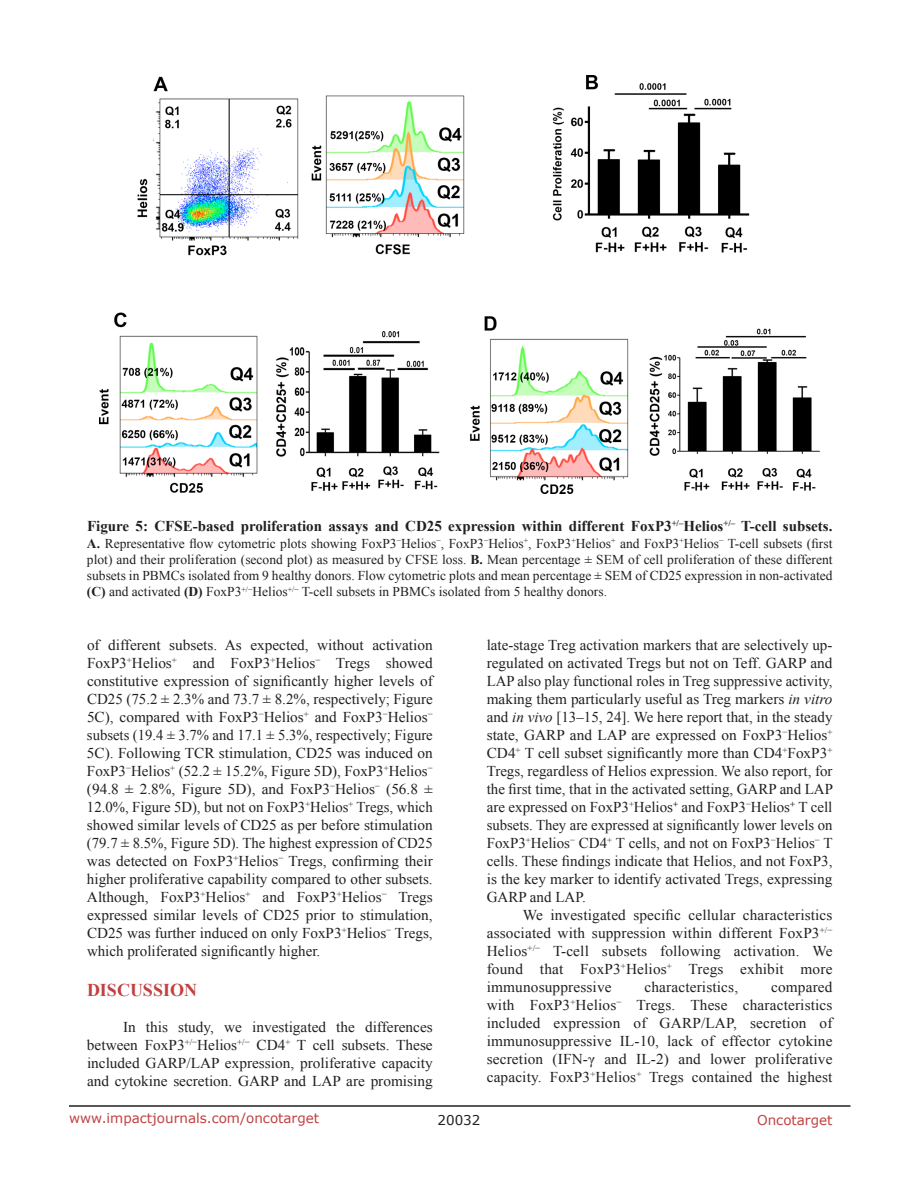
<style>
.page{position:relative;width:918px;height:1188px;background:#fff}
.page>*{position:absolute;margin:0;border:0;box-sizing:border-box;transform-origin:0 0}
.t1{font:700 18px "Times New Roman";color:#c14141}
.t2{font:15px/18px "Times New Roman";color:#231f20;text-align:justify}
.t3{font:700 15px "Times New Roman";color:#231f20}
.t4{font:13.5px/16.2px "Times New Roman";color:#231f20;text-align:justify}
.t5{font:13.5px "Verdana";color:#c14141}
.t6{font:13.5px "Verdana";color:#231f20}
.s1{font-weight:700}
.s2{font-style:italic}
</style>
<div class="page">
<hr style="left:69px;top:1105px;width:781px;height:2px;background:#231f20">
<img style="left:100px;top:76px;width:720px;height:418px">
<p class="t3" style="left:87px;top:516px;width:747px">Figure 5: CFSE-based proliferation assays and CD25 expression within different FoxP3<sup>+/–</sup>Helios<sup>+/–</sup> T-cell subsets.</p>
<p class="t4" style="left:87px;top:535px;width:747px"><span class="s1">A.</span> Representative flow cytometric plots showing FoxP3<sup>−</sup>Helios<sup>−</sup>, FoxP3<sup>−</sup>Helios<sup>+</sup>, FoxP3<sup>+</sup>Helios<sup>+</sup> and FoxP3<sup>+</sup>Helios<sup>−</sup> T-cell subsets (first plot) and their proliferation (second plot) as measured by CFSE loss. <span class="s1">B.</span> Mean percentage ± SEM of cell proliferation of these different subsets in PBMCs isolated from 9 healthy donors. Flow cytometric plots and mean percentage ± SEM of CD25 expression in non-activated <span class="s1">(C)</span> and activated <span class="s1">(D)</span> FoxP3<sup>+/−</sup>Helios<sup>+/−</sup> T-cell subsets in PBMCs isolated from 5 healthy donors.</p>
<p class="t2" style="left:87px;top:636px;width:347px">of different subsets. As expected, without activation FoxP3<sup>+</sup>Helios<sup>+</sup> and FoxP3<sup>+</sup>Helios<sup>−</sup> Tregs showed constitutive expression of significantly higher levels of CD25 (75.2 ± 2.3% and 73.7 ± 8.2%, respectively; Figure 5C), compared with FoxP3<sup>−</sup>Helios<sup>+</sup> and FoxP3<sup>−</sup>Helios<sup>− </sup>subsets (19.4 ± 3.7% and 17.1 ± 5.3%, respectively; Figure 5C). Following TCR stimulation, CD25 was induced on FoxP3<sup>−</sup>Helios<sup>+</sup> (52.2 ± 15.2%, Figure 5D), FoxP3<sup>+</sup>Helios<sup>− </sup>(94.8 ± 2.8%, Figure 5D), and FoxP3<sup>−</sup>Helios<sup>−</sup> (56.8 ± 12.0%, Figure 5D), but not on FoxP3<sup>+</sup>Helios<sup>+</sup> Tregs, which showed similar levels of CD25 as per before stimulation (79.7 ± 8.5%, Figure 5D). The highest expression of CD25 was detected on FoxP3<sup>+</sup>Helios<sup>−</sup> Tregs, confirming their higher proliferative capability compared to other subsets.<br>Although, FoxP3<sup>+</sup>Helios<sup>+</sup> and FoxP3<sup>+</sup>Helios<sup>−</sup> Tregs expressed similar levels of CD25 prior to stimulation, CD25 was further induced on only FoxP3<sup>+</sup>Helios<sup>−</sup> Tregs, which proliferated significantly higher.</p>
<p class="t1" style="left:87px;top:977px;width:112px">DISCUSSION</p>
<p class="t2" style="left:87px;top:1017px;width:347px;text-indent:36px">In this study, we investigated the differences between FoxP3<sup>+/−</sup>Helios<sup>+/−</sup> CD4<sup>+</sup> T cell subsets. These included GARP/LAP expression, proliferative capacity and cytokine secretion. GARP and LAP are promising</p>
<p class="t2" style="left:487px;top:636px;width:348px">late-stage Treg activation markers that are selectively up&shy;regulated on activated Tregs but not on Teff. GARP and LAP also play functional roles in Treg suppressive activity, making them particularly useful as Treg markers <span class="s2">in vitro </span>and <span class="s2">in vivo</span> [13–15, 24]. We here report that, in the steady state, GARP and LAP are expressed on FoxP3<sup>−</sup>Helios<sup>+ </sup>CD4<sup>+</sup> T cell subset significantly more than CD4<sup>+</sup>FoxP3<sup>+ </sup>Tregs, regardless of Helios expression. We also report, for the first time, that in the activated setting, GARP and LAP are expressed on FoxP3<sup>+</sup>Helios<sup>+</sup> and FoxP3<sup>−</sup>Helios<sup>+</sup> T cell subsets. They are expressed at significantly lower levels on FoxP3<sup>+</sup>Helios<sup>−</sup> CD4<sup>+</sup> T cells, and not on FoxP3<sup>−</sup>Helios<sup>−</sup> T cells. These findings indicate that Helios, and not FoxP3, is the key marker to identify activated Tregs, expressing GARP and LAP.</p>
<p class="t2" style="left:487px;top:906px;width:347px;text-indent:36px">We investigated specific cellular characteristics associated with suppression within different FoxP3<sup>+/− </sup>Helios<sup>+/−</sup> T-cell subsets following activation. We found that FoxP3<sup>+</sup>Helios<sup>+</sup> Tregs exhibit more immunosuppressive</p>
<p class="t2" style="left:487px;top:978px;width:347px;text-indent:284px">compared with FoxP3<sup>+</sup>Helios<sup>−</sup> Tregs. These characteristics included expression of GARP/LAP, secretion of immunosuppressive IL-10, lack of effector cytokine secretion (IFN-γ and IL-2) and lower proliferative capacity. FoxP3<sup>+</sup>Helios<sup>+</sup> Tregs contained the highest</p>
<p class="t2" style="left:645px;top:978px;width:95px">characteristics,</p>
<p class="t5" style="left:69px;top:1109px;width:252px">www.impactjournals.com/oncotarget</p>
<p class="t6" style="left:438px;top:1111px;width:44px">20032</p>
<p class="t5" style="left:757px;top:1111px;width:77px">Oncotarget</p>
</div>
